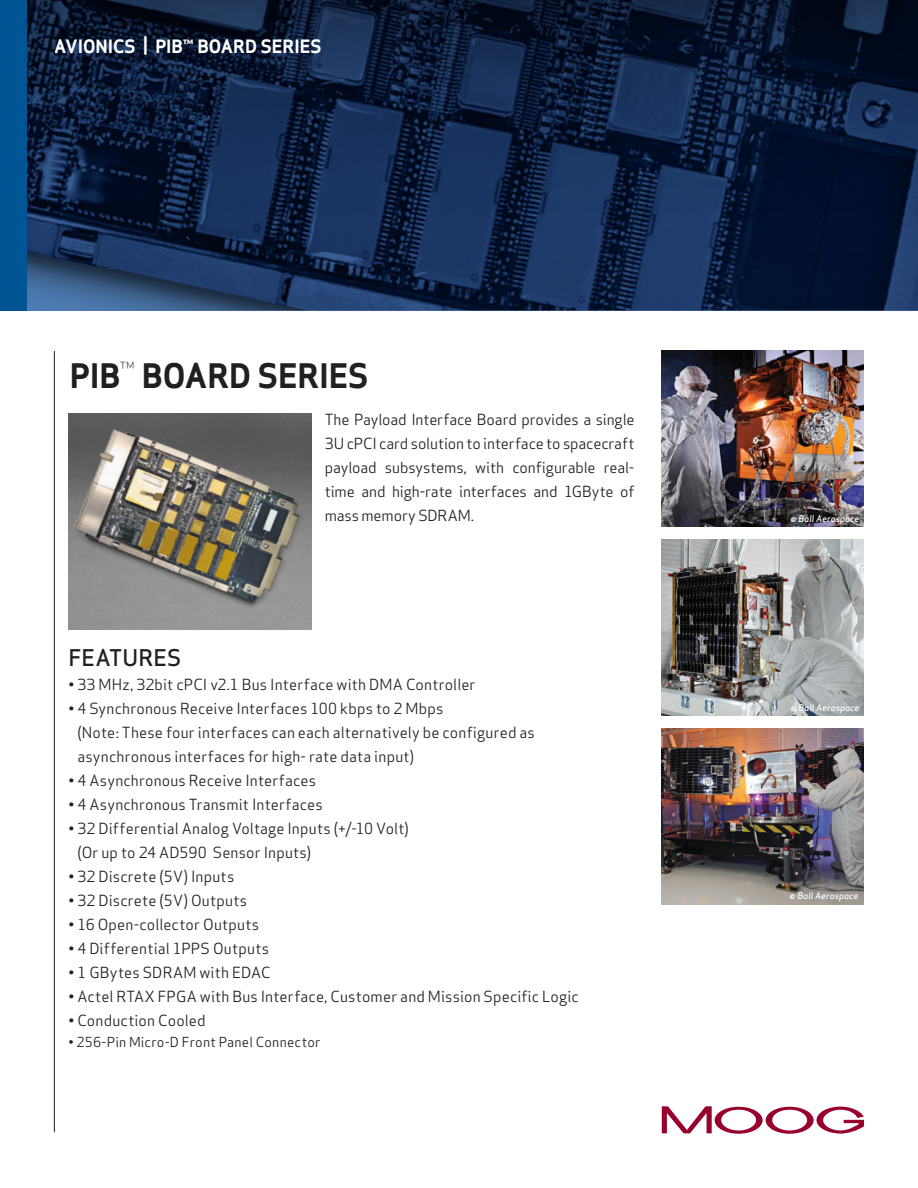
<style>
.page{position:relative;width:918px;height:1188px;background:#fff}
.page>*{position:absolute;margin:0;border:0;box-sizing:border-box;transform-origin:0 0}
.t1{font:700 33px "Apex Sans";color:#231f20}
.t2{font:500 22.5px "Apex Sans";letter-spacing:.005em;color:#231f20}
.t3{font:700 18px "Apex Sans";color:#fff}
.t4{font:15px/24px "Apex Sans";letter-spacing:.01em;color:#231f20}
.t5{font:13.5px "Apex Sans";letter-spacing:.015em;color:#231f20}
.t6{font:italic 500 9px "Apex Sans";color:#fff}
</style>
<div class="page">
<img style="left:305px;top:414px;width:6px;height:216px">
<svg style="left:27px;top:0;width:891px;height:310px;background:#102344"></svg>
<svg style="left:662px;top:1106px;width:202px;height:28px"></svg>
<div style="left:0;top:0;width:27px;height:310px;background:#005595"></div>
<img style="left:662px;top:351px;width:202px;height:175px">
<img style="left:662px;top:540px;width:202px;height:175px">
<img style="left:662px;top:729px;width:202px;height:175px">
<hr style="left:54px;top:351px;width:1px;height:781px;background:#231f20">
<img style="left:68px;top:413px;width:237px;height:217px">
<p class="t3" style="left:55px;top:34px;width:268px">AVIONICS | PIB™ BOARD SERIES</p>
<h1 class="t1" style="left:70px;top:355px;width:300px">PIB<sup>™</sup> BOARD SERIES</h1>
<p class="t4" style="left:325px;top:406px;width:311px;text-align:justify">The Payload Interface Board provides a single 3U cPCI card solution to interface to spacecraft payload subsystems, with configurable real&shy;time and high-rate interfaces and 1GByte of mass memory SDRAM.</p>
<h2 class="t2" style="left:68px;top:638px;width:115px">FEATURES</h2>
<p class="t4" style="left:68px;top:671px;width:409px">• 33 MHz, 32bit cPCI v2.1 Bus Interface with DMA Controller</p>
<p class="t4" style="left:77px;top:695px;width:459px;text-indent:-9px">• 4 Synchronous Receive Interfaces 100 kbps to 2 Mbps<br>(Note: These four interfaces can each alternatively be configured as asynchronous interfaces for high- rate data input)</p>
<p class="t4" style="left:68px;top:767px;width:249px">• 4 Asynchronous Receive Interfaces</p>
<p class="t4" style="left:68px;top:791px;width:256px">• 4 Asynchronous Transmit Interfaces</p>
<p class="t4" style="left:77px;top:815px;width:333px;text-indent:-9px">• 32 Differential Analog Voltage Inputs (+/-10 Volt) (Or up to 24 AD590 Sensor Inputs)</p>
<p class="t4" style="left:68px;top:863px;width:168px">• 32 Discrete (5V) Inputs</p>
<p class="t4" style="left:68px;top:887px;width:180px">• 32 Discrete (5V) Outputs</p>
<p class="t4" style="left:68px;top:911px;width:192px">• 16 Open-collector Outputs</p>
<p class="t4" style="left:68px;top:935px;width:202px">• 4 Differential 1PPS Outputs</p>
<p class="t4" style="left:68px;top:959px;width:204px">• 1 GBytes SDRAM with EDAC</p>
<p class="t4" style="left:68px;top:983px;width:512px">• Actel RTAX FPGA with Bus Interface, Customer and Mission Specific Logic</p>
<p class="t4" style="left:68px;top:1007px;width:139px">• Conduction Cooled</p>
<p class="t5" style="left:68px;top:1031px;width:254px">• 256-Pin Micro-D Front Panel Connector</p>
<p class="t6" style="left:791px;top:510px;width:70px">© Ball Aerospace</p>
<p class="t6" style="left:791px;top:699px;width:70px">© Ball Aerospace</p>
<p class="t6" style="left:790px;top:888px;width:70px">© Ball Aerospace</p>
</div>
